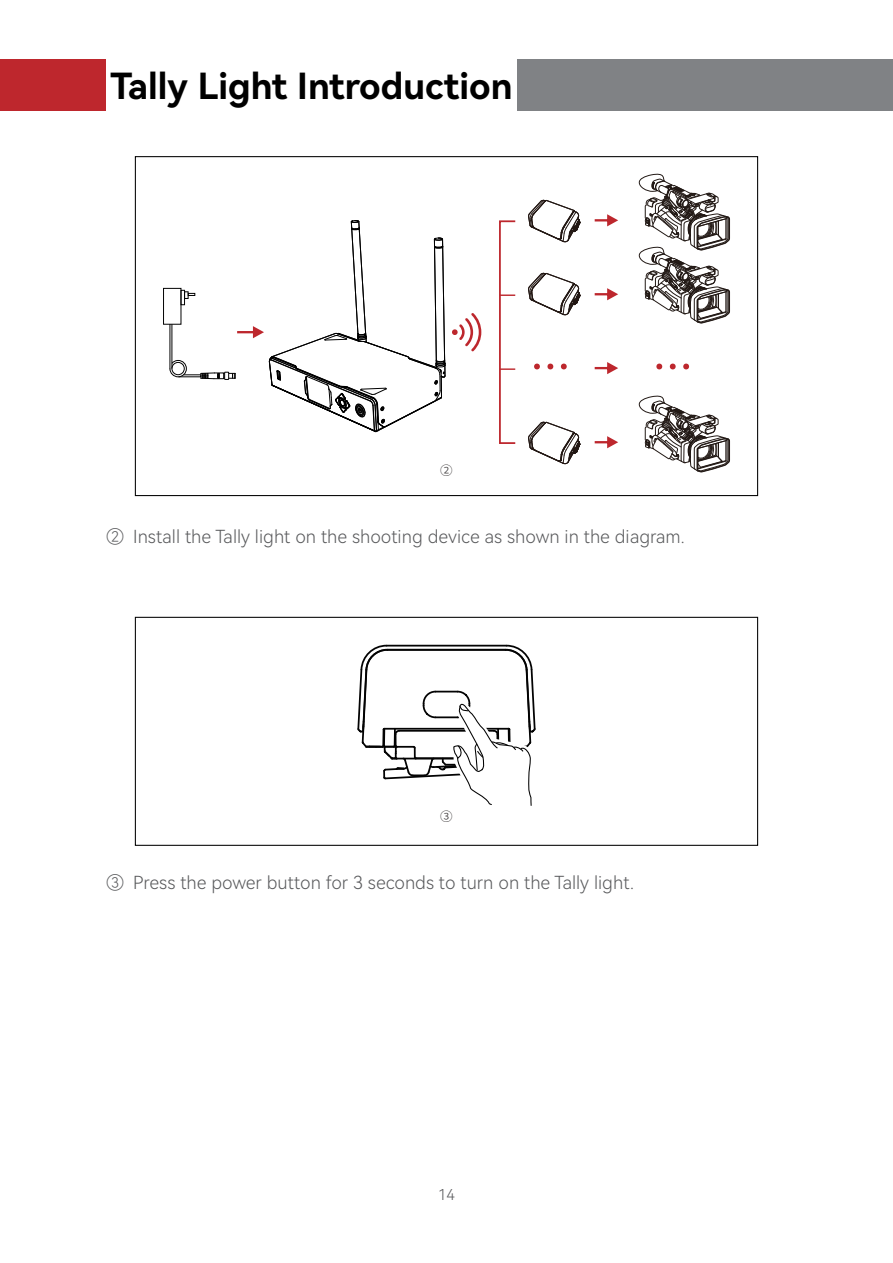
<style>
.page{position:relative;width:893px;height:1263px;background:#fff}
.page>*{position:absolute;margin:0;border:0;box-sizing:border-box;transform-origin:0 0}
.大标题{font:36px "Harmony OS Sans SC Bold";color:#000}
.t1{font:18px "Harmony OS Sans SC Light";color:#57585a}
.t2{font:15px "Harmony OS Sans SC Light";color:#57585a}
.t3{font:300 12.45px "Source Han Sans CN";color:#231f20}
</style>
<div class="page">
<div style="left:106px;top:60px;width:787px;height:51px;background:#808285"></div>
<div style="left:0;top:60px;width:106px;height:51px;background:#be272d"></div>
<div style="left:106px;top:57px;width:411px;height:56px;background:#fff"></div>
<div style="left:163px;top:288px;width:18px;height:37px;border:1px solid #030303"></div>
<svg style="left:452px;top:313px;width:29px;height:38px"></svg>
<div style="left:499px;top:220px;width:17px;height:224px;border:2px solid #bd272d"></div>
<svg style="left:500px;top:294px;width:15px;height:2px"></svg>
<svg style="left:500px;top:368px;width:15px;height:2px"></svg>
<svg style="left:595px;top:214px;width:23px;height:12px"></svg>
<svg style="left:534px;top:363px;width:6px;height:7px"></svg>
<svg style="left:547px;top:363px;width:7px;height:7px"></svg>
<svg style="left:561px;top:363px;width:6px;height:7px"></svg>
<svg style="left:656px;top:363px;width:6px;height:7px"></svg>
<svg style="left:669px;top:363px;width:7px;height:7px"></svg>
<svg style="left:683px;top:363px;width:6px;height:7px"></svg>
<svg style="left:528px;top:199px;width:52px;height:44px"></svg>
<svg style="left:595px;top:288px;width:23px;height:12px"></svg>
<svg style="left:595px;top:362px;width:23px;height:12px"></svg>
<svg style="left:528px;top:272px;width:52px;height:44px"></svg>
<svg style="left:639px;top:174px;width:91px;height:150px"></svg>
<svg style="left:595px;top:436px;width:23px;height:12px"></svg>
<svg style="left:528px;top:421px;width:52px;height:44px"></svg>
<svg style="left:639px;top:395px;width:91px;height:78px"></svg>
<svg style="left:169px;top:220px;width:277px;height:212px"></svg>
<div style="left:135px;top:617px;width:623px;height:229px;border:1px solid #030303"></div>
<svg style="left:357px;top:644px;width:179px;height:162px"></svg>
<p class="大标题" style="left:111px;top:61px;width:403px">Tally Light Introduction</p>
<p class="t3" style="left:440px;top:463px;width:14px">②</p>
<p class="t1" style="left:106px;top:524px;width:580px">② Install the Tally light on the shooting device as shown in the diagram.</p>
<p class="t3" style="left:440px;top:809px;width:14px">③</p>
<p class="t1" style="left:106px;top:870px;width:529px">③ Press the power button for 3 seconds to turn on the Tally light.</p>
<p class="t2" style="left:438px;top:1184px;width:18px">14</p>
</div>
